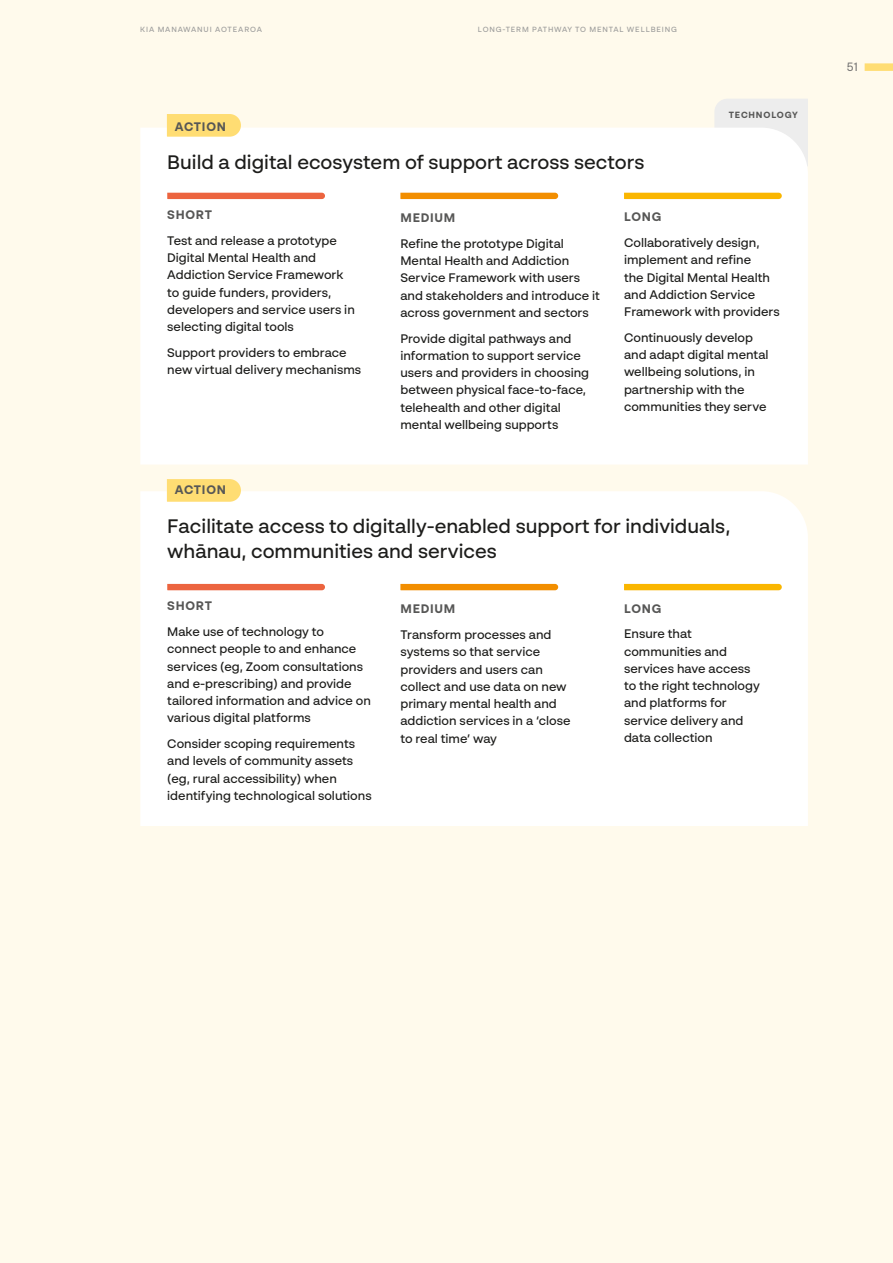
<style>
.page{position:relative;width:893px;height:1263px;background:#fffaec}
.page>*{position:absolute;margin:0;border:0;box-sizing:border-box;transform-origin:0 0}
.Action_header{font:500 19.5px/25.5px "BR Sonoma";color:#1d1d1b}
.Table_text{font:500 12.3px/17.2px "BR Sonoma";color:#1d1d1b}
.Table_text_H1{font:700 12.3px "BR Sonoma";letter-spacing:.06em;color:#575756}
.t1{font:12px "BR Sonoma";color:#706f6f}
.Table_text_H1-2{font:700 9px "BR Sonoma";letter-spacing:.09em;color:#575756}
.t2{font:500 7.5px "BR Sonoma";letter-spacing:.11em;color:#9d9d9c}
</style>
<div class="page">
<div style="left:714px;top:99px;width:94px;height:29px;background:#ededed"></div>
<div style="left:140px;top:491px;width:668px;height:335px;background:#fff"></div>
<div style="left:140px;top:128px;width:668px;height:336px;background:#fff"></div>
<svg style="left:167px;top:584px;width:158px;height:6px"></svg>
<svg style="left:167px;top:193px;width:158px;height:6px"></svg>
<svg style="left:400px;top:584px;width:158px;height:6px"></svg>
<svg style="left:400px;top:193px;width:158px;height:6px"></svg>
<svg style="left:624px;top:584px;width:158px;height:6px"></svg>
<svg style="left:624px;top:193px;width:158px;height:6px"></svg>
<svg style="left:167px;top:479px;width:74px;height:23px;background:#ffde79"></svg>
<svg style="left:167px;top:114px;width:74px;height:23px;background:#ffde79"></svg>
<div style="left:865px;top:63px;width:28px;height:8px;background:#ffdd73"></div>
<p class="t2" style="left:140px;top:25px;width:123px">KIA MANAWANUI AOTEAROA</p>
<p class="t2" style="left:478px;top:25px;width:200px">LONG-TERM PATHWAY TO MENTAL WELLBEING</p>
<p class="Table_text_H1" style="left:175px;top:119px;width:53px">ACTION</p>
<p class="Action_header" style="left:167px;top:149px;width:479px">Build a digital ecosystem of support across sectors</p>
<p class="Table_text_H1-2" style="left:729px;top:110px;width:71px">TECHNOLOGY</p>
<p class="Table_text_H1" style="left:167px;top:207px;width:46px">SHORT</p>
<p class="Table_text" style="left:167px;top:232px;width:189px">Test and release a prototype<br>Digital Mental Health and<br>Addiction Service Framework to guide funders, providers, developers and service users in selecting digital tools</p>
<p class="Table_text" style="left:167px;top:344px;width:195px">Support providers to embrace new virtual delivery mechanisms</p>
<p class="Table_text_H1" style="left:400px;top:210px;width:56px">MEDIUM</p>
<p class="Table_text" style="left:400px;top:235px;width:201px">Refine the prototype Digital<br>Mental Health and Addiction<br>Service Framework with users and stakeholders and introduce it across government and sectors</p>
<p class="Table_text" style="left:400px;top:329px;width:190px">Provide digital pathways and information to support service users and providers in choosing between physical face-to-face, telehealth and other digital mental wellbeing supports</p>
<p class="Table_text_H1" style="left:624px;top:209px;width:39px">LONG</p>
<p class="Table_text" style="left:624px;top:234px;width:157px">Collaboratively design, implement and refine<br>the Digital Mental Health and Addiction Service<br>Framework with providers</p>
<p class="Table_text" style="left:624px;top:329px;width:146px">Continuously develop and adapt digital mental wellbeing solutions, in partnership with the communities they serve</p>
<p class="Table_text_H1" style="left:175px;top:482px;width:53px">ACTION</p>
<p class="Action_header" style="left:167px;top:513px;width:565px">Facilitate access to digitally-enabled support for individuals, whānau, communities and services</p>
<p class="Table_text_H1" style="left:167px;top:598px;width:46px">SHORT</p>
<p class="Table_text" style="left:167px;top:623px;width:205px">Make use of technology to connect people to and enhance services (eg, Zoom consultations and e-prescribing) and provide tailored information and advice on various digital platforms</p>
<p class="Table_text" style="left:167px;top:735px;width:206px">Consider scoping requirements and levels of community assets (eg, rural accessibility) when identifying technological solutions</p>
<p class="Table_text_H1" style="left:400px;top:601px;width:56px">MEDIUM</p>
<p class="Table_text" style="left:400px;top:626px;width:172px">Transform processes and systems so that service providers and users can collect and use data on new primary mental health and addiction services in a ‘close to real time’ way</p>
<p class="Table_text_H1" style="left:624px;top:601px;width:39px">LONG</p>
<p class="Table_text" style="left:624px;top:625px;width:137px">Ensure that communities and services have access to the right technology and platforms for service delivery and data collection</p>
<p class="t1" style="left:847px;top:59px;width:12px">51</p>
</div>
